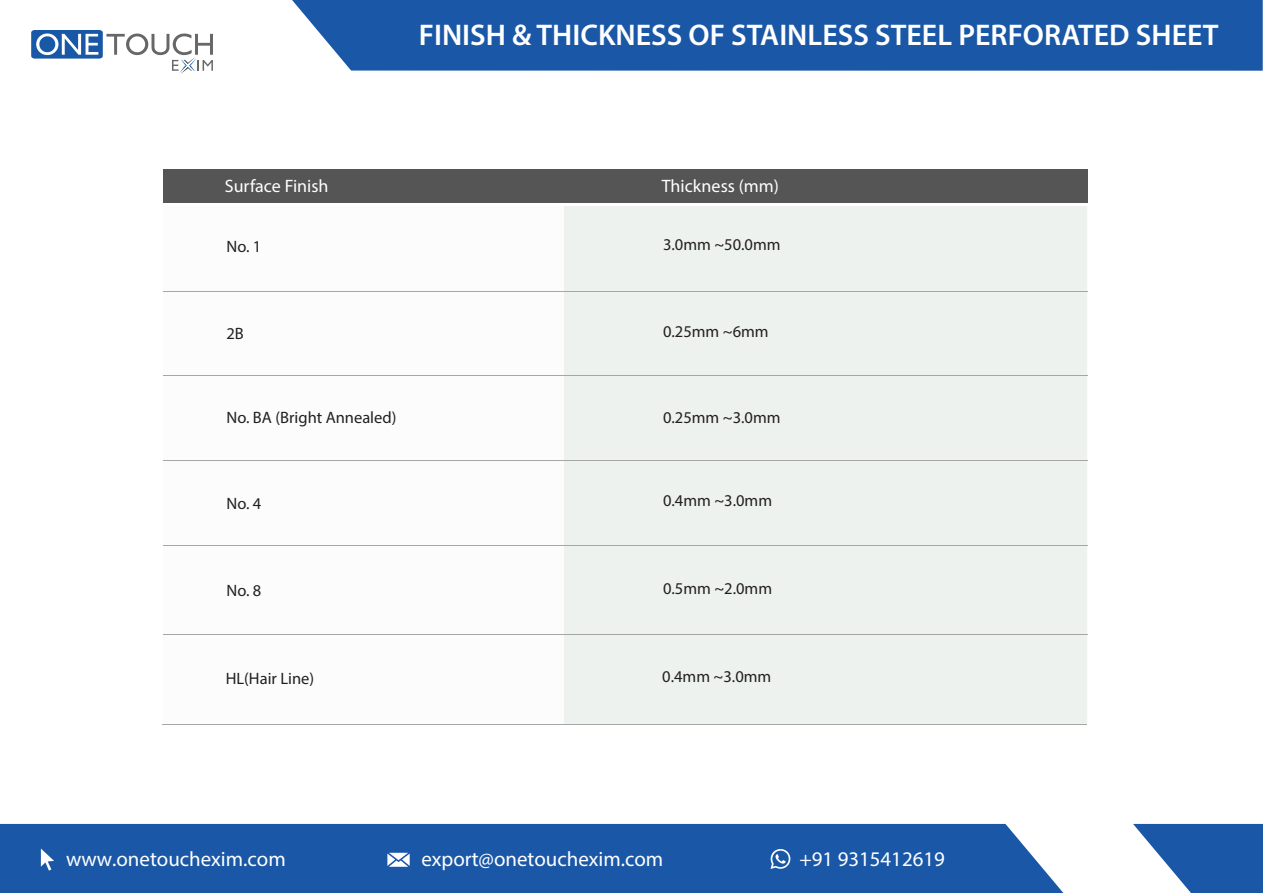
<style>
.page{position:relative;width:1263px;height:893px;background:#fff}
.page>*{position:absolute;margin:0;border:0;box-sizing:border-box;transform-origin:0 0}
.t1{font:600 30px "Myriad Pro";color:#fff}
.t2{font:20.85px "Myriad Pro";color:#fff}
.t3{font:18px "Myriad Pro";color:#fff}
.t4{font:16.5px "Myriad Pro";color:#231f20}
</style>
<div class="page">
<div style="left:163px;top:169px;width:924px;height:33px;background:#545554"></div>
<div style="left:163px;top:206px;width:924px;height:518px;background:#fbfcfb"></div>
<div style="left:565px;top:207px;width:522px;height:517px;background:#edf2ef"></div>
<hr style="left:163px;top:460px;width:924px;height:1px;background:#a6a6a5">
<hr style="left:163px;top:375px;width:924px;height:1px;background:#a6a6a5">
<hr style="left:163px;top:291px;width:924px;height:1px;background:#a6a6a5">
<hr style="left:163px;top:634px;width:924px;height:1px;background:#a6a6a5">
<hr style="left:163px;top:545px;width:924px;height:1px;background:#a6a6a5">
<hr style="left:163px;top:724px;width:924px;height:1px;background:#a6a6a5">
<div style="left:292px;top:0;width:971px;height:71px;background:#1a58a7"></div>
<div style="left:0;top:824px;width:1063px;height:69px;background:#1a58a7"></div>
<svg style="left:1133px;top:824px;width:130px;height:69px"></svg>
<svg style="left:31px;top:30px;width:182px;height:44px"></svg>
<svg style="left:41px;top:848px;width:13px;height:23px"></svg>
<svg style="left:387px;top:853px;width:23px;height:14px"></svg>
<svg style="left:770px;top:848px;width:20px;height:21px"></svg>
<h1 class="t1" style="left:419px;top:16px;width:801px">FINISH &amp; THICKNESS OF STAINLESS STEEL PERFORATED SHEET</h1>
<p class="t3" style="left:225px;top:175px;width:105px">Surface Finish</p>
<p class="t3" style="left:662px;top:175px;width:119px">Thickness (mm)</p>
<p class="t4" style="left:227px;top:236px;width:36px">No. 1</p>
<p class="t4" style="left:663px;top:234px;width:119px">3.0mm ~50.0mm</p>
<p class="t4" style="left:227px;top:323px;width:19px">2B</p>
<p class="t4" style="left:663px;top:321px;width:107px">0.25mm ~6mm</p>
<p class="t4" style="left:227px;top:408px;width:171px">No. BA (Bright Annealed)</p>
<p class="t4" style="left:663px;top:407px;width:119px">0.25mm ~3.0mm</p>
<p class="t4" style="left:227px;top:493px;width:36px">No. 4</p>
<p class="t4" style="left:663px;top:491px;width:111px">0.4mm ~3.0mm</p>
<p class="t4" style="left:227px;top:580px;width:36px">No. 8</p>
<p class="t4" style="left:663px;top:578px;width:111px">0.5mm ~2.0mm</p>
<p class="t4" style="left:226px;top:668px;width:90px">HL(Hair Line)</p>
<p class="t4" style="left:662px;top:666px;width:111px">0.4mm ~3.0mm</p>
<p class="t2" style="left:66px;top:846px;width:221px">www.onetouchexim.com</p>
<p class="t2" style="left:421px;top:846px;width:243px">export@onetouchexim.com</p>
<p class="t2" style="left:799px;top:846px;width:147px">+91 9315412619</p>
</div>
